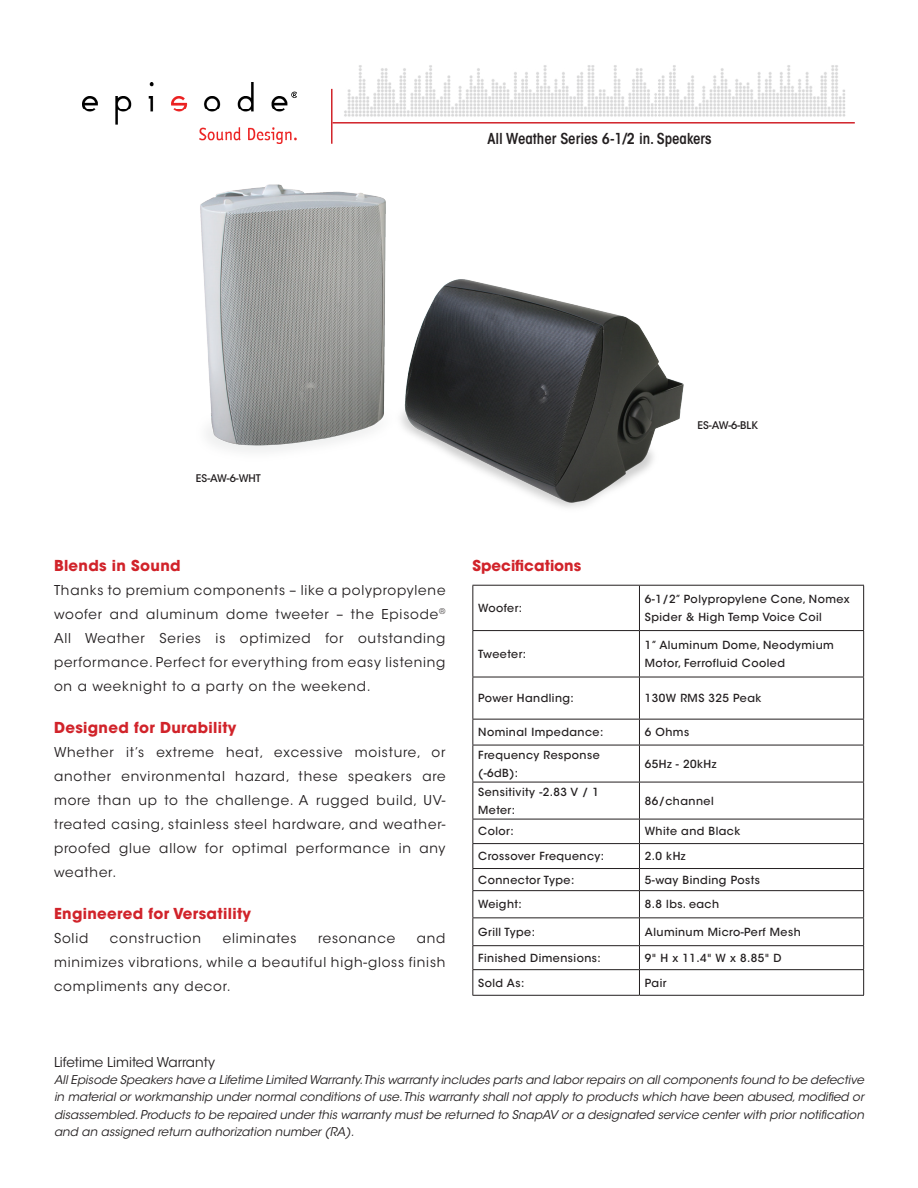
<style>
.page{position:relative;width:918px;height:1188px;background:#fff}
.page>*{position:absolute;margin:0;border:0;box-sizing:border-box;transform-origin:0 0}
.t1{font:700 15px "ITC Avant Garde Std";letter-spacing:.02em;color:#d1232a}
.t2{font:600 condensed 15px "ITC Avant Garde Std";color:#231f20}
.t3{font:700 15px "ITC Avant Garde Std";color:#d1232a}
.t4{font:13.5px/24px "ITC Avant Garde Std";letter-spacing:.06em;color:#231f20;text-align:justify}
.t5{font:13.5px "ITC Avant Garde Std";color:#231f20}
.t6{font:italic 12px/17.4px "ITC Avant Garde Std";color:#231f20;text-align:justify}
.t7{font:500 11.1px/18px "ITC Avant Garde Std";letter-spacing:.04em;color:#231f20}
.t8{font:500 10.5px "ITC Avant Garde Std";color:#231f20}
</style>
<div class="page">
<hr style="left:331px;top:89px;width:2px;height:55px;background:#d1232a">
<img style="left:82px;top:83px;width:215px;height:32px">
<img style="left:344px;top:65px;width:511px;height:59px">
<img style="left:115px;top:115px;width:494px;height:337px">
<img style="left:352px;top:239px;width:332px;height:269px">
<hr style="left:473px;top:586px;width:1px;height:44px;background:#231f20">
<hr style="left:472px;top:585px;width:167px;height:1px;background:#231f20">
<hr style="left:639px;top:586px;width:1px;height:44px;background:#231f20">
<hr style="left:863px;top:586px;width:1px;height:44px;background:#231f20">
<hr style="left:639px;top:585px;width:225px;height:1px;background:#231f20">
<hr style="left:473px;top:631px;width:1px;height:46px;background:#231f20">
<hr style="left:472px;top:630px;width:167px;height:1px;background:#231f20">
<hr style="left:639px;top:631px;width:1px;height:46px;background:#231f20">
<hr style="left:863px;top:631px;width:1px;height:46px;background:#231f20">
<hr style="left:639px;top:630px;width:225px;height:1px;background:#231f20">
<hr style="left:473px;top:677px;width:1px;height:42px;background:#231f20">
<hr style="left:472px;top:677px;width:167px;height:1px;background:#231f20">
<hr style="left:639px;top:677px;width:1px;height:42px;background:#231f20">
<hr style="left:863px;top:677px;width:1px;height:42px;background:#231f20">
<hr style="left:639px;top:677px;width:225px;height:1px;background:#231f20">
<svg style="left:473px;top:720px;width:1px;height:25px"></svg>
<hr style="left:472px;top:719px;width:167px;height:1px;background:#231f20">
<svg style="left:639px;top:720px;width:1px;height:25px"></svg>
<svg style="left:863px;top:720px;width:1px;height:25px"></svg>
<hr style="left:639px;top:719px;width:225px;height:1px;background:#231f20">
<hr style="left:473px;top:745px;width:1px;height:37px;background:#231f20">
<hr style="left:472px;top:745px;width:167px;height:1px;background:#231f20">
<hr style="left:639px;top:745px;width:1px;height:37px;background:#231f20">
<hr style="left:863px;top:745px;width:1px;height:37px;background:#231f20">
<hr style="left:639px;top:745px;width:225px;height:1px;background:#231f20">
<hr style="left:473px;top:782px;width:1px;height:37px;background:#231f20">
<hr style="left:472px;top:782px;width:167px;height:1px;background:#231f20">
<hr style="left:639px;top:782px;width:1px;height:37px;background:#231f20">
<hr style="left:863px;top:782px;width:1px;height:37px;background:#231f20">
<hr style="left:639px;top:782px;width:225px;height:1px;background:#231f20">
<hr style="left:472px;top:819px;width:167px;height:1px;background:#231f20">
<hr style="left:639px;top:819px;width:225px;height:1px;background:#231f20">
<hr style="left:472px;top:843px;width:167px;height:1px;background:#231f20">
<hr style="left:639px;top:843px;width:225px;height:1px;background:#231f20">
<svg style="left:473px;top:819px;width:1px;height:176px"></svg>
<hr style="left:472px;top:868px;width:167px;height:1px;background:#231f20">
<hr style="left:472px;top:890px;width:167px;height:1px;background:#231f20">
<hr style="left:472px;top:918px;width:167px;height:1px;background:#231f20">
<hr style="left:472px;top:945px;width:167px;height:1px;background:#231f20">
<hr style="left:472px;top:969px;width:167px;height:1px;background:#231f20">
<hr style="left:472px;top:995px;width:167px;height:1px;background:#231f20">
<svg style="left:639px;top:819px;width:1px;height:176px"></svg>
<svg style="left:863px;top:819px;width:1px;height:176px"></svg>
<hr style="left:639px;top:868px;width:225px;height:1px;background:#231f20">
<hr style="left:639px;top:890px;width:225px;height:1px;background:#231f20">
<hr style="left:639px;top:918px;width:225px;height:1px;background:#231f20">
<hr style="left:639px;top:945px;width:225px;height:1px;background:#231f20">
<hr style="left:639px;top:969px;width:225px;height:1px;background:#231f20">
<hr style="left:639px;top:995px;width:225px;height:1px;background:#231f20">
<p class="t2" style="left:487px;top:129px;width:226px">All Weather Series 6-1/2 in. Speakers</p>
<p class="t8" style="left:196px;top:472px;width:66px">ES-AW-6-WHT</p>
<p class="t8" style="left:698px;top:419px;width:62px">ES-AW-6-BLK</p>
<p class="t1" style="left:54px;top:555px;width:128px">Blends in Sound</p>
<p class="t4" style="left:54px;top:578px;width:393px">Thanks to premium components – like a polypropylene woofer and aluminum dome tweeter – the Episode<sup>® </sup>All Weather Series is optimized for outstanding performance. Perfect for everything from easy listening on a weeknight to a party on the weekend.</p>
<p class="t1" style="left:54px;top:717px;width:184px">Designed for Durability</p>
<p class="t4" style="left:54px;top:740px;width:393px">Whether it’s extreme heat, excessive moisture, or another environmental hazard, these speakers are more than up to the challenge. A rugged build, UV&shy;treated casing, stainless steel hardware, and weather&shy;proofed glue allow for optimal performance in any weather.</p>
<p class="t1" style="left:54px;top:903px;width:199px">Engineered for Versatility</p>
<p class="t4" style="left:54px;top:926px;width:36px">Solid</p>
<p class="t4" style="left:110px;top:926px;width:93px">construction</p>
<p class="t4" style="left:223px;top:926px;width:75px">eliminates</p>
<p class="t4" style="left:318px;top:926px;width:79px">resonance</p>
<p class="t4" style="left:54px;top:926px;width:393px;text-indent:363px">and minimizes vibrations, while a beautiful high-gloss finish compliments any decor.</p>
<p class="t3" style="left:472px;top:555px;width:110px">Specifications</p>
<p class="t7" style="left:478px;top:599px;width:45px">Woofer:</p>
<p class="t7" style="left:645px;top:590px;width:206px">6-1/2” Polypropylene Cone, Nomex<br>Spider &amp; High Temp Voice Coil</p>
<p class="t7" style="left:478px;top:645px;width:49px">Tweeter:</p>
<p class="t7" style="left:645px;top:636px;width:191px">1” Aluminum Dome, Neodymium<br>Motor, Ferrofluid Cooled</p>
<p class="t7" style="left:478px;top:689px;width:97px">Power Handling:</p>
<p class="t7" style="left:645px;top:689px;width:118px">130W RMS 325 Peak</p>
<p class="t7" style="left:478px;top:723px;width:127px">Nominal Impedance:</p>
<p class="t7" style="left:645px;top:723px;width:46px">6 Ohms</p>
<p class="t7" style="left:478px;top:746px;width:123px">Frequency Response (-6dB):</p>
<p class="t7" style="left:645px;top:755px;width:73px">65Hz - 20kHz</p>
<p class="t7" style="left:478px;top:783px;width:122px">Sensitivity -2.83 V / 1<br>Meter:</p>
<p class="t7" style="left:645px;top:792px;width:70px">86/channel</p>
<p class="t7" style="left:478px;top:822px;width:37px">Color:</p>
<p class="t7" style="left:645px;top:822px;width:97px">White and Black</p>
<p class="t7" style="left:478px;top:847px;width:127px">Crossover Frequency:</p>
<p class="t7" style="left:645px;top:847px;width:42px">2.0 kHz</p>
<p class="t7" style="left:478px;top:871px;width:98px">Connector Type:</p>
<p class="t7" style="left:645px;top:871px;width:117px">5-way Binding Posts</p>
<p class="t7" style="left:478px;top:895px;width:45px">Weight:</p>
<p class="t7" style="left:645px;top:895px;width:76px">8.8 lbs. each</p>
<p class="t7" style="left:478px;top:923px;width:58px">Grill Type:</p>
<p class="t7" style="left:645px;top:923px;width:157px">Aluminum Micro-Perf Mesh</p>
<p class="t7" style="left:478px;top:949px;width:124px">Finished Dimensions:</p>
<p class="t7" style="left:645px;top:949px;width:138px">9" H x 11.4" W x 8.85" D</p>
<p class="t7" style="left:478px;top:974px;width:48px">Sold As:</p>
<p class="t7" style="left:645px;top:974px;width:23px">Pair</p>
<p class="t5" style="left:54px;top:1053px;width:162px">Lifetime Limited Warranty</p>
<p class="t6" style="left:54px;top:1071px;width:812px">All Episode Speakers have a Lifetime Limited Warranty.This warranty includes parts and labor repairs on all components found to be defective in material or workmanship under normal conditions of use. This warranty shall not apply to products which have been abused, modified or disassembled. Products to be repaired under this warranty must be returned to SnapAV or a designated service center with prior notification and an assigned return authorization number (RA).</p>
</div>
